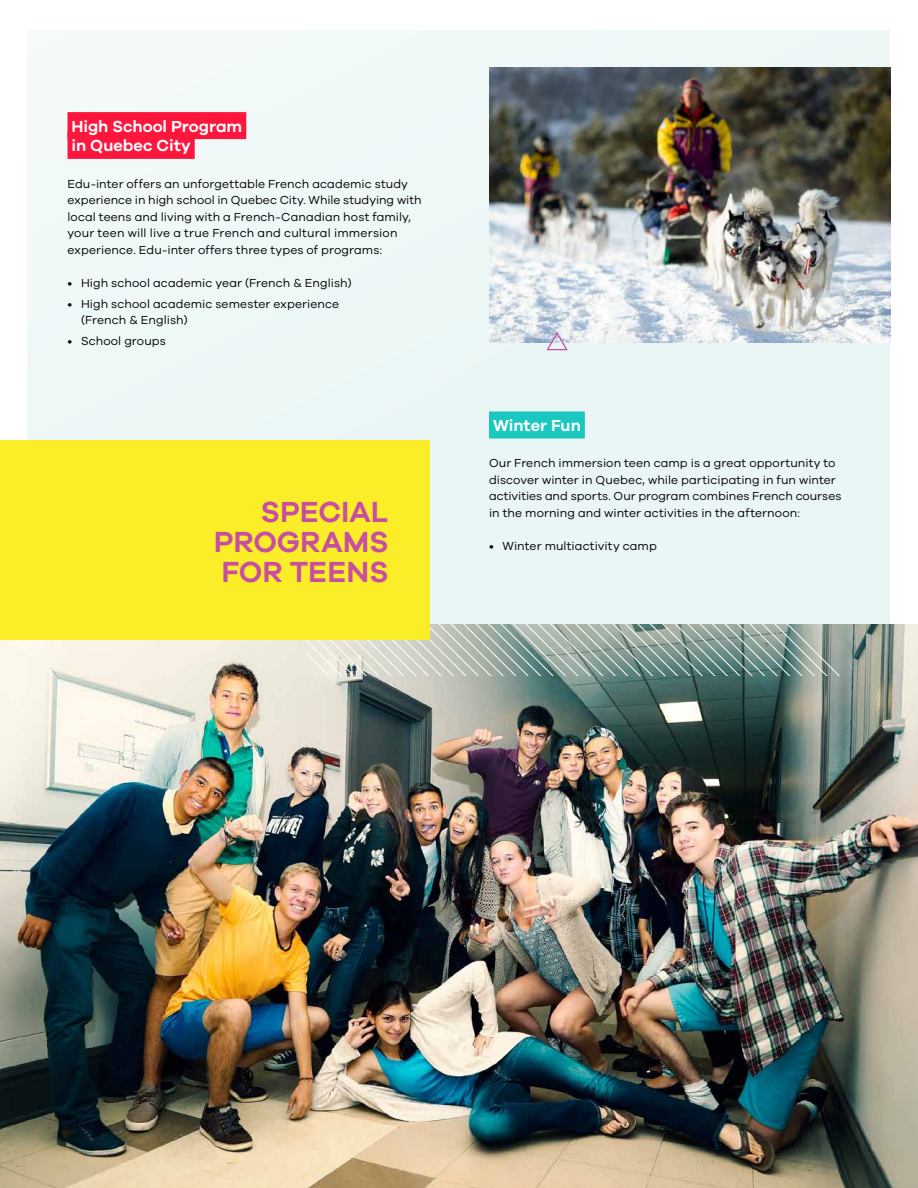
<style>
.page{position:relative;width:918px;height:1188px;background:#fff}
.page>*{position:absolute;margin:0;border:0;box-sizing:border-box;transform-origin:0 0}
.t1{font:700 30px/30px "Galano Grotesque Semi";color:#c74ea2;text-align:justify}
.t2{font:700 16.5px/19.8px "Galano Grotesque Semi";color:#fff}
.t3{font:12px/16.5px "Galano Grotesque Regular";letter-spacing:.005em;color:#000}
</style>
<div class="page">
<div style="left:28px;top:31px;width:862px;height:669px;background:#e9f6f5"></div>
<img style="left:0;top:625px;width:918px;height:563px">
<svg style="left:307px;top:625px;width:596px;height:51px;background:#a1afa7"></svg>
<div style="left:489px;top:411px;width:96px;height:27px;background:#1bc8c0"></div>
<img style="left:489px;top:68px;width:401px;height:274px">
<div style="left:0;top:440px;width:430px;height:200px;background:#fbee28"></div>
<div style="left:68px;top:112px;width:178px;height:27px;background:#ff163c"></div>
<div style="left:68px;top:132px;width:127px;height:27px;background:#ff163c"></div>
<svg style="left:546px;top:331px;width:23px;height:20px"></svg>
<h2 class="t2" style="left:72px;top:116px;width:172px">High School Program in Quebec City</h2>
<p class="t3" style="left:68px;top:175px;width:356px">Edu-inter offers an unforgettable French academic study experience in high school in Quebec City. While studying with local teens and living with a French-Canadian host family, your teen will live a true French and cultural immersion experience. Edu-inter offers three types of programs:</p>
<p class="t3" style="left:68px;top:274px;width:286px">• High school academic year (French &amp; English)</p>
<p class="t3" style="left:81px;top:295px;width:260px;text-indent:-14px">• High school academic semester experience (French &amp; English)</p>
<p class="t3" style="left:68px;top:333px;width:100px">• School groups</p>
<h1 class="t1" style="left:214px;top:496px;width:176px;text-indent:47px">SPECIAL PROGRAMS FOR TEENS</h1>
<h2 class="t2" style="left:493px;top:415px;width:89px">Winter Fun</h2>
<p class="t3" style="left:489px;top:455px;width:354px">Our French immersion teen camp is a great opportunity to discover winter in Quebec, while participating in fun winter activities and sports. Our program combines French courses in the morning and winter activities in the afternoon:</p>
<p class="t3" style="left:489px;top:537px;width:169px">• Winter multiactivity camp</p>
</div>
